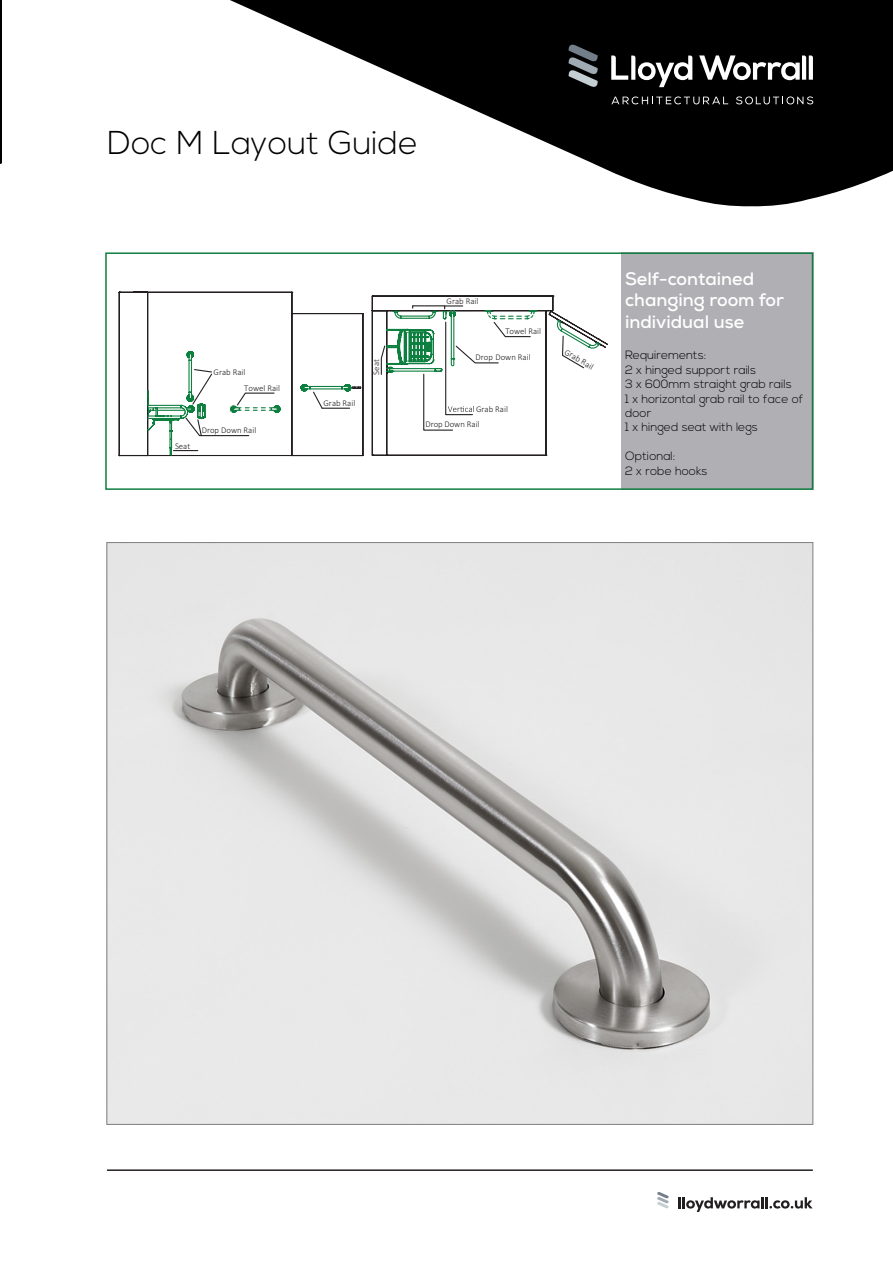
<style>
.page{position:relative;width:893px;height:1263px;background:#fff}
.page>*{position:absolute;margin:0;border:0;box-sizing:border-box;transform-origin:0 0}
.t1{font:300 33px "Nexa";color:#000001}
.t2{font:700 18px/21.6px "Nexa";color:#fff}
.t3{font:300 12px/14.4px "Nexa";color:#000}
.t4{font:300 8.7px/16.2px "Calibri";color:#231f20}
</style>
<div class="page">
<div style="left:621px;top:252px;width:192px;height:238px;background:#b0afb3"></div>
<svg style="left:545px;top:295px;width:63px;height:74px"></svg>
<svg style="left:119px;top:291px;width:418px;height:166px"></svg>
<img style="left:108px;top:544px;width:703px;height:579px">
<div style="left:105px;top:252px;width:708px;height:238px;border:2px solid #0d7f3f"></div>
<svg style="left:230px;top:0;width:663px;height:207px;fill:#000001"></svg>
<svg style="left:568px;top:44px;width:30px;height:44px"></svg>
<svg style="left:699px;top:55px;width:114px;height:25px"></svg>
<svg style="left:611px;top:56px;width:81px;height:31px"></svg>
<svg style="left:611px;top:96px;width:117px;height:8px"></svg>
<svg style="left:736px;top:96px;width:77px;height:8px"></svg>
<svg style="left:657px;top:1192px;width:12px;height:16px"></svg>
<svg style="left:678px;top:1197px;width:134px;height:15px"></svg>
<hr style="left:107px;top:1169px;width:706px;height:2px;background:#231f20">
<svg style="left:0;top:0;width:1px;height:164px"></svg>
<p class="t1" style="left:107px;top:124px;width:312px">Doc M Layout Guide</p>
<p class="t4" style="left:244px;top:364px;width:37px;text-indent:-31px">Grab Rail<br>Towel Rail</p>
<p class="t4" style="left:175px;top:438px;width:17px">Seat</p>
<p class="t4" style="left:202px;top:422px;width:56px">Drop Down Rail</p>
<p class="t4" style="left:323px;top:395px;width:33px">Grab Rail</p>
<p class="t4" style="left:368px;top:375px;width:17px;rotate:-90deg">Seat</p>
<p class="t4" style="left:447px;top:293px;width:33px">Grab Rail</p>
<p class="t4" style="left:505px;top:323px;width:37px">Towel Rail</p>
<p class="t4" style="left:476px;top:349px;width:56px">Drop Down Rail</p>
<p class="t4" style="left:425px;top:401px;width:84px;line-height:15.1px;text-indent:51px">Grab Rail<br>Drop Down Rail</p>
<p class="t4" style="left:569px;top:344px;width:33px;rotate:30deg">Grab Rail</p>
<p class="t2" style="left:625px;top:268px;width:161px">Self-contained changing room for individual use</p>
<p class="t3" style="left:625px;top:349px;width:83px">Requirements:</p>
<p class="t3" style="left:625px;top:363px;width:133px">2 x hinged support rails</p>
<p class="t3" style="left:625px;top:377px;width:168px">3 x 600mm straight grab rails</p>
<p class="t3" style="left:625px;top:392px;width:180px">1 x horizontal grab rail to face of door</p>
<p class="t3" style="left:625px;top:421px;width:134px">1 x hinged seat with legs</p>
<p class="t3" style="left:625px;top:449px;width:52px">Optional:</p>
<p class="t3" style="left:625px;top:464px;width:84px">2 x robe hooks</p>
</div>
